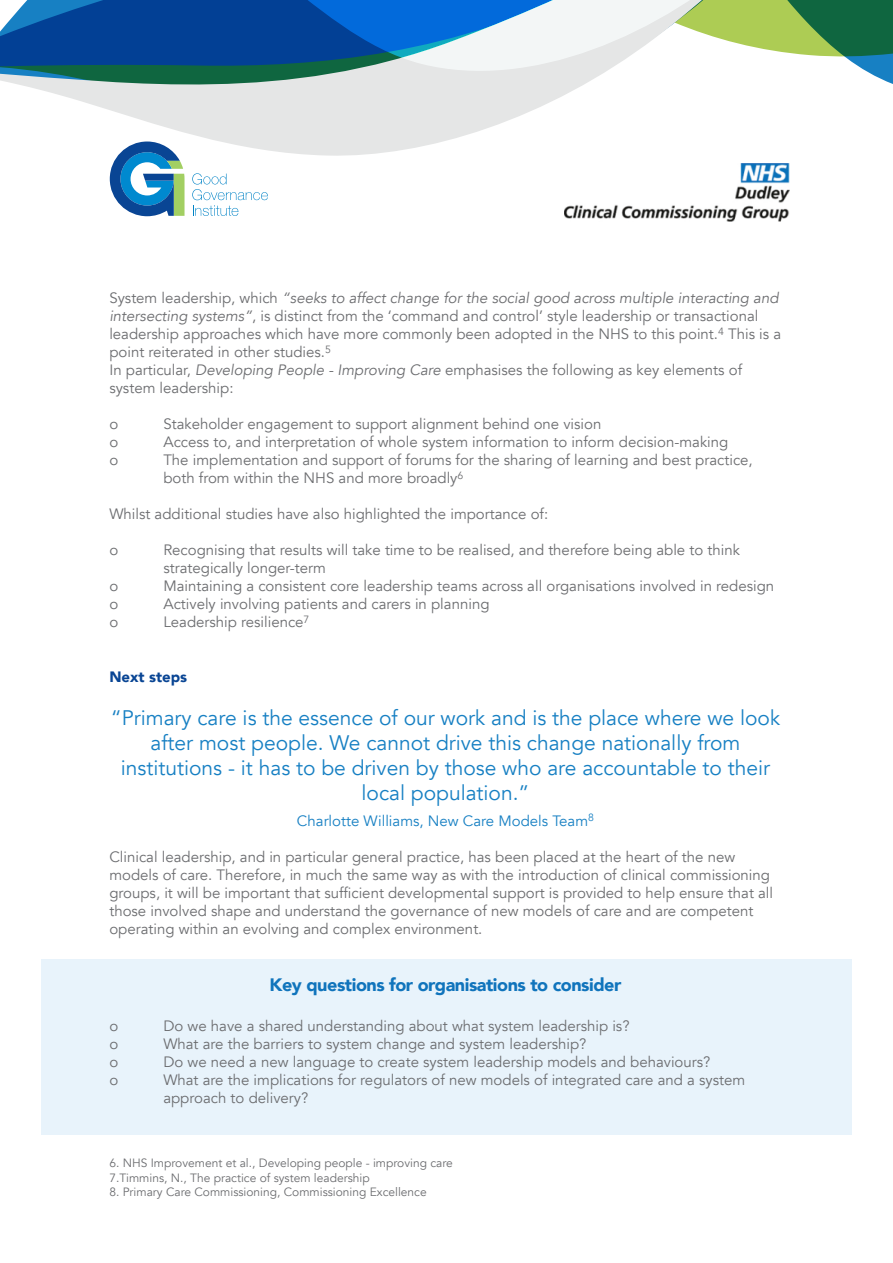
<style>
.page{position:relative;width:893px;height:1263px;background:#fff}
.page>*{position:absolute;margin:0;border:0;box-sizing:border-box;transform-origin:0 0}
.t1{font:21px/25.2px "Avenir";color:#1780c3;text-align:center}
.t2{font:900 18px "Avenir";letter-spacing:-.025em;color:#1074bc}
.t3{font:15px/18px "Avenir";color:#6c6d70}
.t4{font:15px "Avenir";color:#1780c3}
.t5{font:900 15px "Avenir";color:#094594}
.t6{font:12px/14.4px "Avenir";color:#6c6d70}
.s1{font-style:italic}
</style>
<div class="page">
<svg style="left:0;top:0;width:892px;height:156px"></svg>
<svg style="left:116px;top:0;width:777px;height:71px"></svg>
<svg style="left:192px;top:173px;width:76px;height:43px"></svg>
<svg style="left:110px;top:141px;width:75px;height:75px"></svg>
<img style="left:564px;top:163px;width:225px;height:59px">
<div style="left:42px;top:959px;width:810px;height:175px;background:#e8f3fb"></div>
<p class="t3" style="left:109px;top:290px;width:673px">System leadership, which <span class="s1">“seeks to affect change for the social good across multiple interacting and intersecting systems”</span>, is distinct from the ‘command and control’ style leadership or transactional leadership approaches which have more commonly been adopted in the NHS to this point.<sup>4</sup> This is a point reiterated in other studies.<sup>5<br></sup>In particular, <span class="s1">Developing People - Improving Care</span> emphasises the following as key elements of system leadership:</p>
<p class="t3" style="left:109px;top:416px;width:10px">o</p>
<p class="t3" style="left:163px;top:416px;width:440px">Stakeholder engagement to support alignment behind one vision</p>
<p class="t3" style="left:109px;top:434px;width:10px">o</p>
<p class="t3" style="left:163px;top:434px;width:566px">Access to, and interpretation of whole system information to inform decision-making</p>
<p class="t3" style="left:109px;top:452px;width:10px">o</p>
<p class="t3" style="left:163px;top:452px;width:591px">The implementation and support of forums for the sharing of learning and best practice, both from within the NHS and more broadly<sup>6</sup></p>
<p class="t3" style="left:109px;top:506px;width:440px">Whilst additional studies have also highlighted the importance of:</p>
<p class="t3" style="left:109px;top:542px;width:10px">o</p>
<p class="t3" style="left:163px;top:542px;width:578px">Recognising that results will take time to be realised, and therefore being able to think strategically longer-term</p>
<p class="t3" style="left:109px;top:578px;width:10px">o</p>
<p class="t3" style="left:163px;top:578px;width:612px">Maintaining a consistent core leadership teams across all organisations involved in redesign</p>
<p class="t3" style="left:109px;top:596px;width:10px">o</p>
<p class="t3" style="left:163px;top:596px;width:328px">Actively involving patients and carers in planning</p>
<p class="t3" style="left:109px;top:614px;width:10px">o</p>
<p class="t3" style="left:163px;top:614px;width:148px">Leadership resilience<sup>7</sup></p>
<p class="t5" style="left:109px;top:663px;width:79px">Next steps</p>
<h1 class="t1" style="left:111px;top:705px;width:671px">“Primary care is the essence of our work and is the place where we look after most people. We cannot drive this change nationally from institutions - it has to be driven by those who are accountable to their local population.”</h1>
<p class="t4" style="left:297px;top:812px;width:299px">Charlotte Williams, New Care Models Team<sup>8</sup></p>
<p class="t3" style="left:109px;top:848px;width:665px">Clinical leadership, and in particular general practice, has been placed at the heart of the new models of care. Therefore, in much the same way as with the introduction of clinical commissioning groups, it will be important that sufficient developmental support is provided to help ensure that all those involved shape and understand the governance of new models of care and are competent operating within an evolving and complex environment.</p>
<p class="t2" style="left:269px;top:970px;width:353px">Key questions for organisations to consider</p>
<p class="t3" style="left:109px;top:1017px;width:10px">o</p>
<p class="t3" style="left:163px;top:1017px;width:468px">Do we have a shared understanding about what system leadership is?</p>
<p class="t3" style="left:109px;top:1035px;width:10px">o</p>
<p class="t3" style="left:163px;top:1035px;width:425px">What are the barriers to system change and system leadership?</p>
<p class="t3" style="left:109px;top:1053px;width:10px">o</p>
<p class="t3" style="left:163px;top:1053px;width:549px">Do we need a new language to create system leadership models and behaviours?</p>
<p class="t3" style="left:109px;top:1071px;width:10px">o</p>
<p class="t3" style="left:163px;top:1071px;width:583px">What are the implications for regulators of new models of integrated care and a system approach to delivery?</p>
<p class="t6" style="left:109px;top:1156px;width:345px">6. NHS Improvement et al., Developing people - improving care<br>7.Timmins, N., The practice of system leadership</p>
<p class="t6" style="left:109px;top:1185px;width:319px">8. Primary Care Commissioning, Commissioning Excellence</p>
</div>
